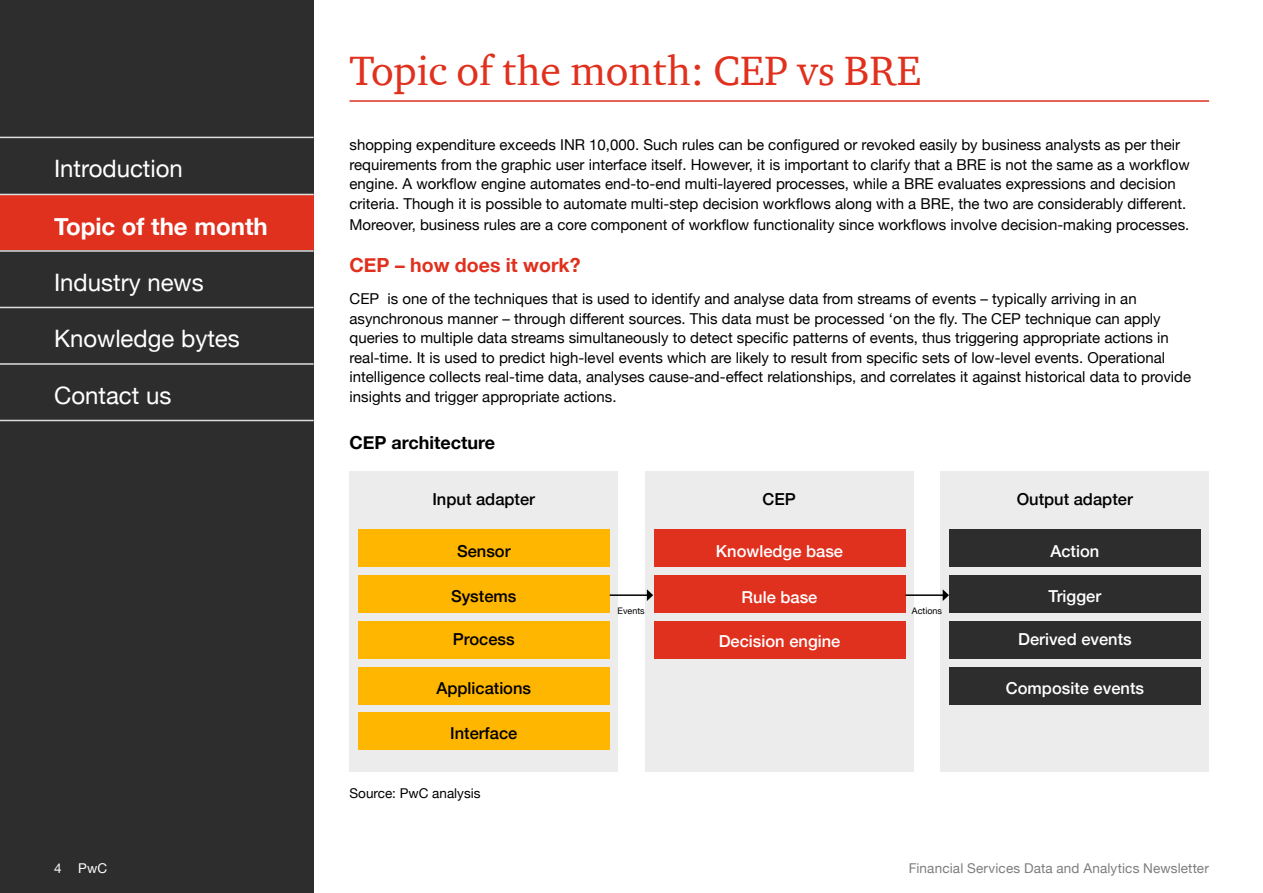
<style>
.page{position:relative;width:1263px;height:893px;background:#fff}
.page>*{position:absolute;margin:0;border:0;box-sizing:border-box;transform-origin:0 0}
.Body{font:42px "ITC Charter Com";color:#e0301e}
.t1{font:24px "Helvetica Neue";color:#fff}
.t2{font:700 24px "Helvetica Neue";color:#fff}
.Body-2{font:700 19.5px "Helvetica Neue";color:#e0301e}
.Body-3{font:700 18px "Helvetica Neue";color:#000}
.Body-4{font:500 16.5px "Helvetica Neue";color:#fff}
.Body-5{font:500 16.5px "Helvetica Neue";color:#000}
.Body-6{font:15px/19.5px "Helvetica Neue";color:#000}
.t3{font:13.5px "Helvetica Neue";letter-spacing:.01em;color:#7d7d7d}
.Body-7{font:13.5px "Helvetica Neue";color:#000}
.t4{font:13.5px "Helvetica Neue";color:#fff}
.Body-8{font:9px "Helvetica Neue";color:#000}
</style>
<div class="page">
<div style="left:0;top:0;width:314px;height:893px;background:#2d2d2d"></div>
<div style="left:0;top:195px;width:314px;height:55px;background:#e0301e"></div>
<hr style="left:0;top:137px;width:314px;height:1px;background:#dedede">
<hr style="left:0;top:194px;width:314px;height:1px;background:#dedede">
<hr style="left:0;top:250px;width:314px;height:2px;background:#dedede">
<hr style="left:0;top:307px;width:314px;height:1px;background:#dedede">
<hr style="left:0;top:363px;width:314px;height:2px;background:#dedede">
<hr style="left:0;top:420px;width:314px;height:1px;background:#dedede">
<div style="left:940px;top:471px;width:269px;height:301px;background:#ececec"></div>
<div style="left:949px;top:530px;width:252px;height:37px;background:#2d2d2d"></div>
<div style="left:949px;top:621px;width:252px;height:37px;background:#2d2d2d"></div>
<div style="left:949px;top:576px;width:252px;height:37px;background:#2d2d2d"></div>
<div style="left:949px;top:667px;width:252px;height:37px;background:#2d2d2d"></div>
<div style="left:645px;top:471px;width:268px;height:301px;background:#ececec"></div>
<div style="left:654px;top:530px;width:251px;height:37px;background:#e0301e"></div>
<div style="left:654px;top:621px;width:251px;height:37px;background:#e0301e"></div>
<div style="left:654px;top:576px;width:251px;height:37px;background:#e0301e"></div>
<div style="left:349px;top:471px;width:269px;height:301px;background:#ececec"></div>
<div style="left:358px;top:530px;width:252px;height:37px;background:#ffb600"></div>
<div style="left:358px;top:621px;width:252px;height:37px;background:#ffb600"></div>
<div style="left:358px;top:576px;width:252px;height:37px;background:#ffb600"></div>
<div style="left:358px;top:667px;width:252px;height:37px;background:#ffb600"></div>
<div style="left:358px;top:713px;width:252px;height:37px;background:#ffb600"></div>
<hr style="left:349px;top:100px;width:860px;height:2px;background:#e0301e">
<hr style="left:905px;top:594px;width:38px;height:2px;background:#000">
<svg style="left:943px;top:589px;width:6px;height:12px"></svg>
<hr style="left:610px;top:594px;width:38px;height:2px;background:#000">
<svg style="left:647px;top:589px;width:6px;height:12px"></svg>
<h2 class="t1" style="left:54px;top:151px;width:130px">Introduction</h2>
<h2 class="t2" style="left:54px;top:207px;width:215px">Topic of the month</h2>
<h2 class="t1" style="left:54px;top:265px;width:151px">Industry news</h2>
<h2 class="t1" style="left:54px;top:321px;width:187px">Knowledge bytes</h2>
<h2 class="t1" style="left:54px;top:378px;width:119px">Contact us</h2>
<p class="Body" style="left:349px;top:45px;width:573px">Topic of the month: CEP vs BRE</p>
<p class="Body-6" style="left:349px;top:136px;width:842px">shopping expenditure exceeds INR 10,000. Such rules can be configured or revoked easily by business analysts as per their requirements from the graphic user interface itself. However, it is important to clarify that a BRE is not the same as a workflow engine. A workflow engine automates end-to-end multi-layered processes, while a BRE evaluates expressions and decision criteria. Though it is possible to automate multi-step decision workflows along with a BRE, the two are considerably different.</p>
<p class="Body-6" style="left:349px;top:215px;width:841px">Moreover, business rules are a core component of workflow functionality since workflows involve decision-making processes.</p>
<p class="Body-2" style="left:349px;top:249px;width:233px">CEP – how does it work?</p>
<p class="Body-6" style="left:349px;top:290px;width:843px">CEP is one of the techniques that is used to identify and analyse data from streams of events – typically arriving in an asynchronous manner – through different sources. This data must be processed ‘on the fly. The CEP technique can apply queries to multiple data streams simultaneously to detect specific patterns of events, thus triggering appropriate actions in real-time. It is used to predict high-level events which are likely to result from specific sets of low-level events. Operational intelligence collects real-time data, analyses cause-and-effect relationships, and correlates it against historical data to provide insights and trigger appropriate actions.</p>
<p class="Body-3" style="left:349px;top:429px;width:147px">CEP architecture</p>
<p class="Body-5" style="left:763px;top:486px;width:35px">CEP</p>
<p class="Body-5" style="left:1017px;top:486px;width:118px">Output adapter</p>
<p class="Body-5" style="left:432px;top:486px;width:104px">Input adapter</p>
<p class="Body-5" style="left:457px;top:537px;width:55px">Sensor</p>
<p class="Body-4" style="left:716px;top:537px;width:129px">Knowledge base</p>
<p class="Body-4" style="left:1050px;top:537px;width:50px">Action</p>
<p class="Body-5" style="left:451px;top:583px;width:67px">Systems</p>
<p class="Body-4" style="left:742px;top:584px;width:77px">Rule base</p>
<p class="Body-4" style="left:1048px;top:583px;width:54px">Trigger</p>
<p class="Body-5" style="left:453px;top:626px;width:63px">Process</p>
<p class="Body-4" style="left:1018px;top:626px;width:115px">Derived events</p>
<p class="Body-8" style="left:618px;top:604px;width:29px">Events</p>
<p class="Body-8" style="left:912px;top:604px;width:32px">Actions</p>
<p class="Body-4" style="left:719px;top:627px;width:123px">Decision engine</p>
<p class="Body-5" style="left:436px;top:674px;width:96px">Applications</p>
<p class="Body-4" style="left:1006px;top:674px;width:140px">Composite events</p>
<p class="Body-5" style="left:450px;top:720px;width:69px">Interface</p>
<p class="Body-7" style="left:349px;top:783px;width:132px">Source: PwC analysis</p>
<p class="t4" style="left:54px;top:858px;width:55px">4 PwC</p>
<p class="t3" style="left:909px;top:858px;width:302px">Financial Services Data and Analytics Newsletter</p>
</div>
